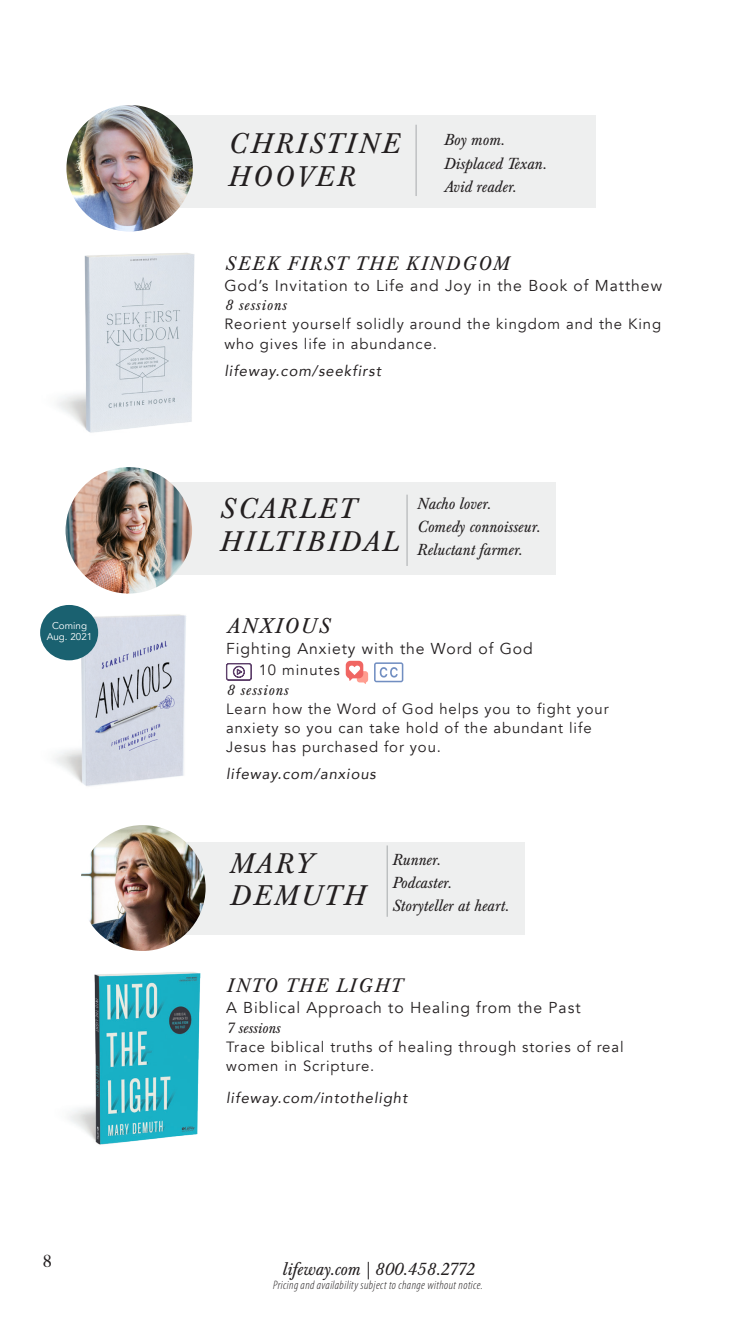
<style>
.page{position:relative;width:756px;height:1323px;background:#fff}
.page>*{position:absolute;margin:0;border:0;box-sizing:border-box;transform-origin:0 0}
.t1{font:italic 28px/33.6px "Baskerville BE";letter-spacing:.105em;color:#231f20}
.t2{font:italic 21px "Baskerville BE";letter-spacing:.105em;color:#231f20}
.t3{font:italic 19.25px "Baskerville BE";letter-spacing:.105em;color:#231f20}
.t4{font:italic 17.5px "Baskerville BE";color:#231f20}
.t5{font:17.5px "Baskerville BE";color:#231f20}
.t6{font:italic 15.75px "Baskerville BE";color:#231f20}
.t7{font:15.75px "Avenir";letter-spacing:.06em;color:#231f20}
.t8{font:14.88px/19.2px "Avenir";letter-spacing:.06em;color:#231f20}
.t9{font:italic 14.88px "Avenir";letter-spacing:.06em;color:#231f20}
.t10{font:italic 14.88px "Baskerville BE";letter-spacing:.06em;color:#231f20}
.t11{font:italic 14.88px "Baskerville BE";color:#231f20}
.t12{font:italic 300 condensed 12.25px "Myriad Pro";letter-spacing:.03em;color:#231f20}
.t13{font:9.8px "Avenir";color:#fff}
</style>
<div class="page">
<img style="left:57px;top:253px;width:138px;height:180px">
<div style="left:158px;top:115px;width:437px;height:93px;background:#eeefef"></div>
<hr style="left:416px;top:125px;width:1px;height:71px;background:#a7aaac">
<img style="left:66px;top:105px;width:127px;height:127px;border-radius:63px">
<div style="left:137px;top:482px;width:419px;height:93px;background:#eeefef"></div>
<svg style="left:226px;top:663px;width:26px;height:18px"></svg>
<svg style="left:346px;top:661px;width:22px;height:23px"></svg>
<svg style="left:374px;top:662px;width:29px;height:20px"></svg>
<img style="left:66px;top:467px;width:126px;height:127px;border-radius:63px">
<hr style="left:407px;top:495px;width:1px;height:71px;background:#a7aaac">
<img style="left:40px;top:591px;width:146px;height:195px">
<div style="left:164px;top:842px;width:361px;height:93px;background:#eeefef"></div>
<img style="left:69px;top:948px;width:132px;height:197px">
<img style="left:80px;top:825px;width:126px;height:126px;border-radius:63px">
<hr style="left:387px;top:845px;width:1px;height:72px;background:#a7aaac">
<div style="left:40px;top:605px;width:58px;height:55px;background:#1a6170;border-radius:50%"></div>
<p class="t13" style="left:52px;top:619px;width:36px">Coming</p>
<p class="t13" style="left:47px;top:631px;width:47px">Aug. 2021</p>
<p class="t5" style="left:43px;top:1251px;width:11px">8</p>
<p class="t1" style="left:227px;top:127px;width:173px">CHRISTINE<br>HOOVER</p>
<p class="t6" style="left:443px;top:131px;width:62px">Boy mom.</p>
<p class="t6" style="left:443px;top:154px;width:104px">Displaced Texan.</p>
<p class="t6" style="left:443px;top:177px;width:74px">Avid reader.</p>
<p class="t3" style="left:225px;top:253px;width:285px">SEEK FIRST THE KINDGOM</p>
<p class="t7" style="left:224px;top:276px;width:439px">God’s Invitation to Life and Joy in the Book of Matthew</p>
<p class="t10" style="left:224px;top:297px;width:63px">8 sessions</p>
<p class="t8" style="left:224px;top:315px;width:438px">Reorient yourself solidly around the kingdom and the King who gives life in abundance.</p>
<p class="t9" style="left:224px;top:362px;width:158px">lifeway.com/seekfirst</p>
<p class="t1" style="left:219px;top:492px;width:181px">SCARLET<br>HILTIBIDAL</p>
<p class="t6" style="left:417px;top:495px;width:75px">Nacho lover.</p>
<p class="t6" style="left:417px;top:518px;width:125px">Comedy connoisseur.</p>
<p class="t6" style="left:417px;top:541px;width:107px">Reluctant farmer.</p>
<p class="t2" style="left:226px;top:614px;width:104px">ANXIOUS</p>
<p class="t7" style="left:226px;top:639px;width:308px">Fighting Anxiety with the Word of God</p>
<p class="t8" style="left:259px;top:661px;width:83px">10 minutes</p>
<p class="t10" style="left:226px;top:681px;width:63px">8 sessions</p>
<p class="t8" style="left:226px;top:699px;width:384px">Learn how the Word of God helps you to fight your anxiety so you can take hold of the abundant life<br>Jesus has purchased for you.</p>
<p class="t9" style="left:226px;top:765px;width:151px">lifeway.com/anxious</p>
<p class="t1" style="left:229px;top:849px;width:136px;line-height:31.5px">MARY<br>DEMUTH</p>
<p class="t6" style="left:392px;top:851px;width:50px">Runner.</p>
<p class="t6" style="left:392px;top:874px;width:61px">Podcaster.</p>
<p class="t6" style="left:392px;top:897px;width:118px">Storyteller at heart.</p>
<p class="t3" style="left:226px;top:975px;width:177px">INTO THE LIGHT</p>
<p class="t7" style="left:226px;top:999px;width:356px">A Biblical Approach to Healing from the Past</p>
<p class="t11" style="left:226px;top:1019px;width:55px">7 sessions</p>
<p class="t8" style="left:226px;top:1037px;width:399px">Trace biblical truths of healing through stories of real women in Scripture.</p>
<p class="t9" style="left:226px;top:1088px;width:183px">lifeway.com/intothelight</p>
<p class="t4" style="left:282px;top:1259px;width:194px">lifeway.com | 800.458.2772</p>
<p class="t12" style="left:273px;top:1279px;width:211px">Pricing and availability subject to change without notice.</p>
</div>
